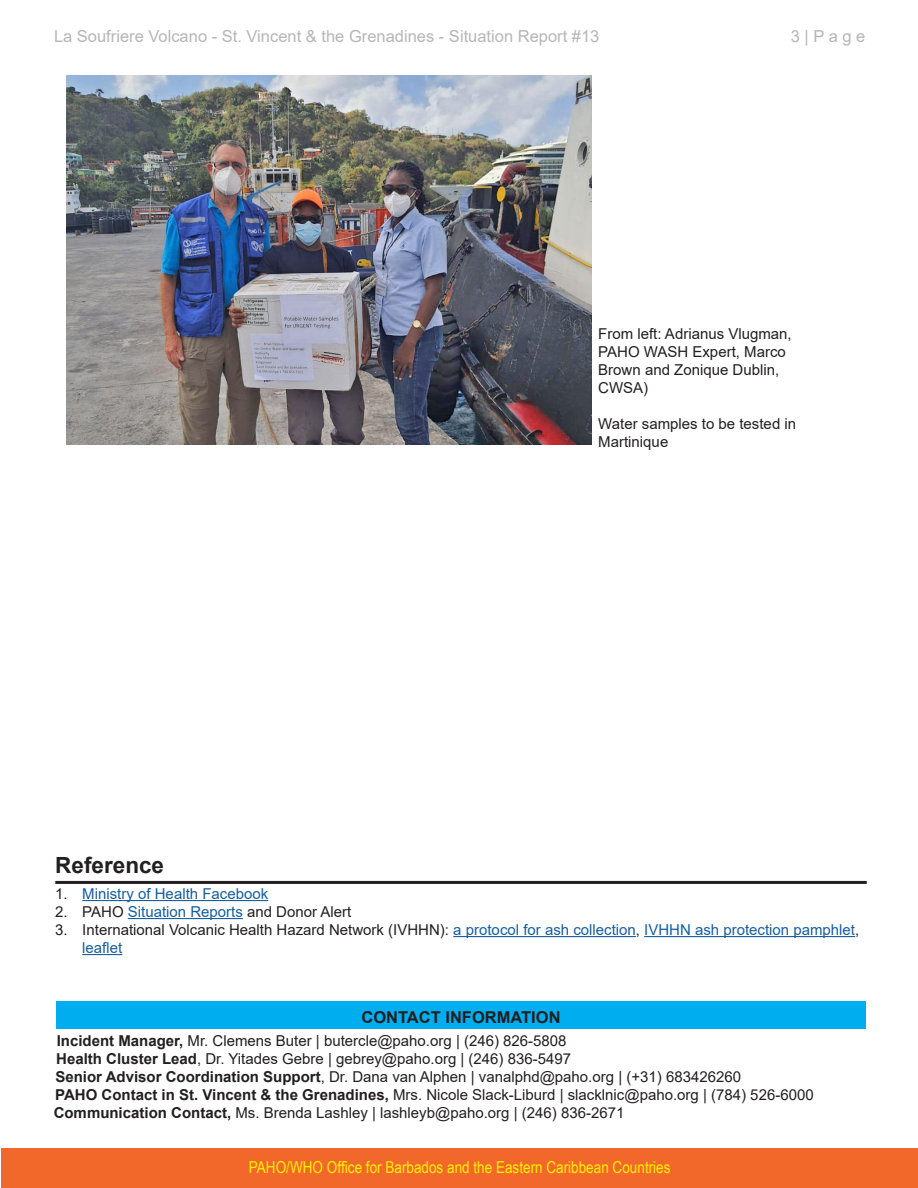
<style>
.page{position:relative;width:918px;height:1188px;background:#fff}
.page>*{position:absolute;margin:0;border:0;box-sizing:border-box;transform-origin:0 0}
.t1{font:700 22.35px "Arial";color:#231f20}
.t2{font:16.5px "Arial";color:#b6b6b7}
.t3{font:16.5px "Arial Narrow";color:#fff101}
.t4{font:700 16.35px "Arial";color:#231f20}
.t5{font:15px/18px "Arial";color:#231f20}
.t6{font:15px/18px "Arial";color:#175d9e}
.s1{color:#231f20}
.s2{color:#175d9e}
.s3{font-weight:700}
</style>
<div class="page">
<div style="left:2px;top:1149px;width:916px;height:39px;background:#f2682a"></div>
<hr style="left:55px;top:881px;width:812px;height:3px;background:#231f20">
<hr style="left:82px;top:900px;width:186px;height:1px;background:#175d9e">
<hr style="left:128px;top:918px;width:115px;height:1px;background:#175d9e">
<hr style="left:453px;top:936px;width:183px;height:1px;background:#175d9e">
<hr style="left:644px;top:936px;width:211px;height:1px;background:#175d9e">
<hr style="left:82px;top:954px;width:40px;height:1px;background:#175d9e">
<div style="left:56px;top:1001px;width:810px;height:28px;background:#00aeef"></div>
<img style="left:67px;top:75px;width:525px;height:370px">
<p class="t2" style="left:54px;top:25px;width:547px">La Soufriere Volcano - St. Vincent &amp; the Grenadines - Situation Report #13</p>
<p class="t2" style="left:791px;top:25px;width:76px">3 | P a g e</p>
<p class="t5" style="left:598px;top:324px;width:195px">From left: Adrianus Vlugman,<br>PAHO WASH Expert, Marco<br>Brown and Zonique Dublin,<br>CWSA)</p>
<p class="t5" style="left:598px;top:414px;width:199px">Water samples to be tested in<br>Martinique</p>
<p class="t1" style="left:55px;top:850px;width:110px">Reference</p>
<p class="t6" style="left:55px;top:885px;width:214px"><span class="s1">1.</span> Ministry of Health Facebook</p>
<p class="t5" style="left:55px;top:903px;width:298px">2. PAHO <span class="s2">Situation Reports</span> and Donor Alert</p>
<p class="t6" style="left:82px;top:921px;width:779px;text-indent:-27px"><span class="s1">3. International Volcanic Health Hazard Network (IVHHN):</span> a protocol for ash collection<span class="s1">,</span> IVHHN ash protection pamphlet<span class="s1">, </span>leaflet</p>
<p class="t4" style="left:361px;top:1005px;width:201px">CONTACT INFORMATION</p>
<p class="t5" style="left:57px;top:1031px;width:511px"><span class="s3">Incident Manager,</span> Mr. Clemens Buter | butercle@paho.org | (246) 826-5808</p>
<p class="t5" style="left:56px;top:1050px;width:516px"><span class="s3">Health Cluster Lead</span>, Dr. Yitades Gebre | gebrey@paho.org | (246) 836-5497</p>
<p class="t5" style="left:55px;top:1086px;width:760px"><span class="s3">PAHO Contact in St. Vincent &amp; the Grenadines,</span> Mrs. Nicole Slack-Liburd | slacklnic@paho.org | (784) 526-6000</p>
<p class="t5" style="left:55px;top:1068px;width:687px"><span class="s3">Senior Advisor Coordination Support</span>, Dr. Dana van Alphen | vanalphd@paho.org | (+31) 683426260</p>
<p class="t5" style="left:54px;top:1104px;width:572px"><span class="s3">Communication Contact,</span> Ms. Brenda Lashley | lashleyb@paho.org | (246) 836-2671</p>
<p class="t3" style="left:249px;top:1155px;width:423px">PAHO/WHO Office for Barbados and the Eastern Caribbean Countries</p>
</div>
